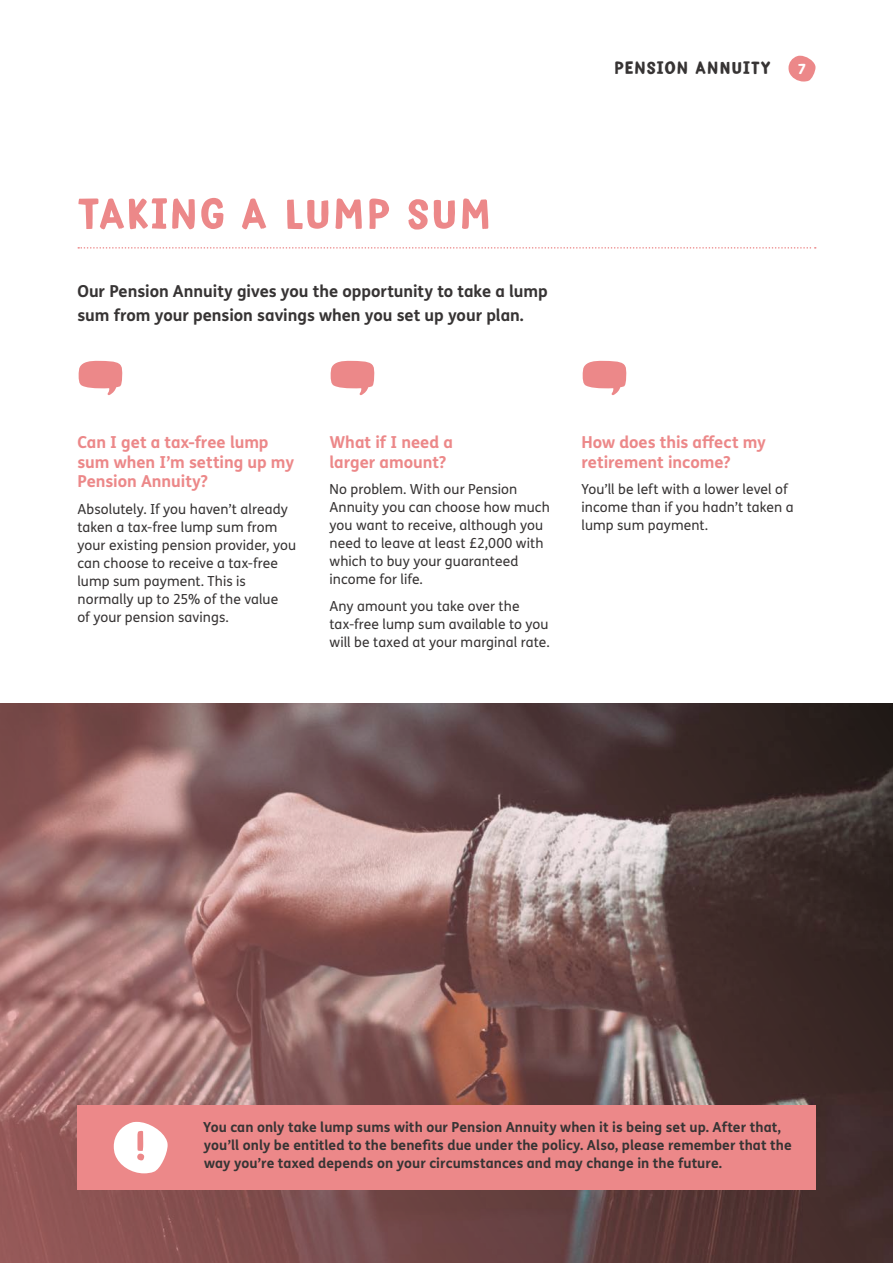
<style>
.page{position:relative;width:893px;height:1263px;background:#fff}
.page>*{position:absolute;margin:0;border:0;box-sizing:border-box;transform-origin:0 0}
.t1{font:51px "Just Script";letter-spacing:.03em;color:#ec8889}
.t2{font:21px "Just Script";letter-spacing:.04em;color:#373434}
.t3{font:17.25px "Just Script";color:#fff}
.t4{font:700 16.5px/19.8px "Just Sans";letter-spacing:-.005em;color:#ec8889}
.t5{font:700 16.5px/24px "Just Sans";letter-spacing:-.005em;color:#373434}
.t6{font:13.8px/18px "Just Sans";letter-spacing:.005em;color:#373434}
.t7{font:700 13.8px/18px "Just Sans";letter-spacing:.005em;color:#373434}
</style>
<div class="page">
<svg style="left:0;top:703px;width:893px;height:560px;background:#795857"></svg>
<svg style="left:788px;top:56px;width:27px;height:26px"></svg>
<svg style="left:78px;top:247px;width:738px;height:2px"></svg>
<div style="left:77px;top:1105px;width:738px;height:84px;background:#ec8889"></div>
<svg style="left:114px;top:1122px;width:54px;height:51px"></svg>
<svg style="left:79px;top:361px;width:44px;height:34px"></svg>
<svg style="left:331px;top:361px;width:44px;height:34px"></svg>
<svg style="left:583px;top:361px;width:44px;height:34px"></svg>
<h2 class="t2" style="left:614px;top:60px;width:158px">PENSION ANNUITY</h2>
<p class="t3" style="left:798px;top:62px;width:9px">7</p>
<h1 class="t1" style="left:77px;top:194px;width:415px">TAKING A LUMP SUM</h1>
<p class="t5" style="left:77px;top:278px;width:472px">Our Pension Annuity gives you the opportunity to take a lump sum from your pension savings when you set up your plan.</p>
<p class="t4" style="left:77px;top:431px;width:218px">Can I get a tax-free lump sum when I’m setting up my<br>Pension Annuity?</p>
<p class="t6" style="left:77px;top:500px;width:220px">Absolutely. If you haven’t already taken a tax-free lump sum from your existing pension provider, you can choose to receive a tax-free lump sum payment. This is normally up to 25% of the value<br>of your pension savings.</p>
<p class="t4" style="left:329px;top:431px;width:125px">What if I need a larger amount?</p>
<p class="t6" style="left:329px;top:480px;width:222px">No problem. With our Pension<br>Annuity you can choose how much you want to receive, although you need to leave at least £2,000 with which to buy your guaranteed income for life.</p>
<p class="t6" style="left:329px;top:596px;width:222px">Any amount you take over the tax-free lump sum available to you will be taxed at your marginal rate.</p>
<p class="t4" style="left:581px;top:431px;width:186px">How does this affect my retirement income?</p>
<p class="t6" style="left:581px;top:480px;width:214px">You’ll be left with a lower level of income than if you hadn’t taken a lump sum payment.</p>
<p class="t7" style="left:203px;top:1118px;width:590px">You can only take lump sums with our Pension Annuity when it is being set up. After that, you’ll only be entitled to the benefits due under the policy. Also, please remember that the way you’re taxed depends on your circumstances and may change in the future.</p>
</div>
